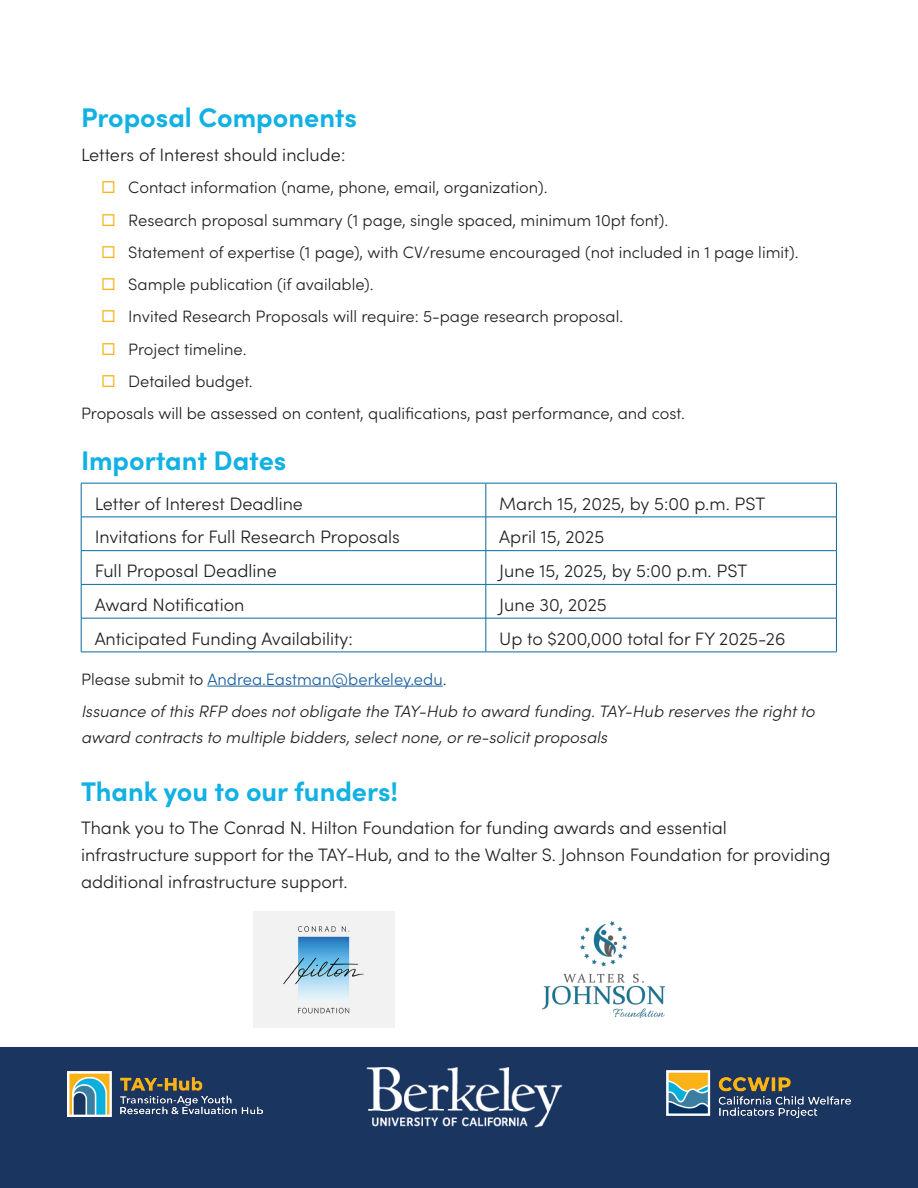
<style>
.page{position:relative;width:918px;height:1188px;background:#fff}
.page>*{position:absolute;margin:0;border:0;box-sizing:border-box;transform-origin:0 0}
.Subhead_16{font:700 27px "Sofia Pro";color:#10b1e3}
.body{font:300 18px "Sofia Pro";color:#231f20}
.Intro{font:300 18px/27px "Sofia Pro";color:#231f20}
.body-2{font:300 16.5px "Sofia Pro";color:#231f20}
.body-3{font:italic 300 16.5px/25.5px "Sofia Pro";color:#231f20}
.body-4{font:300 16.5px "Sofia Pro";color:#175d9e}
.s1{color:#231f20}
</style>
<div class="page">
<hr style="left:207px;top:686px;width:236px;height:1px;background:#175d9e">
<hr style="left:81px;top:483px;width:405px;height:1px;background:#066aa2">
<hr style="left:81px;top:483px;width:1px;height:34px;background:#066aa2">
<hr style="left:486px;top:483px;width:351px;height:1px;background:#066aa2">
<hr style="left:486px;top:483px;width:1px;height:34px;background:#066aa2">
<hr style="left:836px;top:483px;width:1px;height:34px;background:#066aa2">
<hr style="left:81px;top:517px;width:405px;height:1px;background:#066aa2">
<hr style="left:81px;top:517px;width:1px;height:33px;background:#066aa2">
<hr style="left:486px;top:517px;width:351px;height:1px;background:#066aa2">
<hr style="left:486px;top:517px;width:1px;height:33px;background:#066aa2">
<hr style="left:836px;top:517px;width:1px;height:33px;background:#066aa2">
<hr style="left:81px;top:550px;width:405px;height:1px;background:#066aa2">
<hr style="left:81px;top:551px;width:1px;height:33px;background:#066aa2">
<hr style="left:486px;top:550px;width:351px;height:1px;background:#066aa2">
<hr style="left:486px;top:551px;width:1px;height:33px;background:#066aa2">
<hr style="left:836px;top:551px;width:1px;height:33px;background:#066aa2">
<hr style="left:81px;top:584px;width:405px;height:1px;background:#066aa2">
<hr style="left:81px;top:585px;width:1px;height:33px;background:#066aa2">
<hr style="left:486px;top:584px;width:351px;height:1px;background:#066aa2">
<hr style="left:486px;top:585px;width:1px;height:33px;background:#066aa2">
<hr style="left:836px;top:585px;width:1px;height:33px;background:#066aa2">
<hr style="left:81px;top:618px;width:405px;height:1px;background:#066aa2">
<hr style="left:81px;top:618px;width:1px;height:34px;background:#066aa2">
<hr style="left:486px;top:618px;width:351px;height:1px;background:#066aa2">
<hr style="left:486px;top:618px;width:1px;height:34px;background:#066aa2">
<hr style="left:836px;top:618px;width:1px;height:34px;background:#066aa2">
<hr style="left:81px;top:652px;width:405px;height:1px;background:#066aa2">
<hr style="left:486px;top:652px;width:351px;height:1px;background:#066aa2">
<img style="left:253px;top:911px;width:141px;height:117px">
<img style="left:543px;top:921px;width:122px;height:97px">
<div style="left:0;top:1048px;width:918px;height:140px;background:#1b3561"></div>
<img style="left:67px;top:1072px;width:195px;height:44px">
<img style="left:366px;top:1067px;width:197px;height:61px">
<img style="left:667px;top:1071px;width:184px;height:47px">
<p class="Subhead_16" style="left:81px;top:97px;width:278px">Proposal Components</p>
<p class="Intro" style="left:81px;top:140px;width:266px">Letters of Interest should include:</p>
<p class="body-2" style="left:128px;top:176px;width:421px">Contact information (name, phone, email, organization).</p>
<p class="body-2" style="left:128px;top:208px;width:542px">Research proposal summary (1 page, single spaced, minimum 10pt font).</p>
<p class="body-2" style="left:128px;top:240px;width:672px">Statement of expertise (1 page), with CV/resume encouraged (not included in 1 page limit).</p>
<p class="body-2" style="left:128px;top:272px;width:247px">Sample publication (if available).</p>
<p class="body-2" style="left:128px;top:305px;width:496px">Invited Research Proposals will require: 5-page research proposal.</p>
<p class="body-2" style="left:128px;top:337px;width:120px">Project timeline.</p>
<p class="body-2" style="left:128px;top:369px;width:126px">Detailed budget.</p>
<p class="body-2" style="left:81px;top:401px;width:605px">Proposals will be assessed on content, qualifications, past performance, and cost.</p>
<p class="Subhead_16" style="left:81px;top:440px;width:207px">Important Dates</p>
<p class="body" style="left:95px;top:490px;width:210px">Letter of Interest Deadline</p>
<p class="body" style="left:499px;top:490px;width:267px">March 15, 2025, by 5:00 p.m. PST</p>
<p class="body" style="left:95px;top:524px;width:307px">Invitations for Full Research Proposals</p>
<p class="body" style="left:499px;top:524px;width:106px">April 15, 2025</p>
<p class="body" style="left:95px;top:558px;width:184px">Full Proposal Deadline</p>
<p class="body" style="left:499px;top:558px;width:249px">June 15, 2025, by 5:00 p.m. PST</p>
<p class="body" style="left:95px;top:592px;width:151px">Award Notification</p>
<p class="body" style="left:499px;top:592px;width:109px">June 30, 2025</p>
<p class="body" style="left:95px;top:625px;width:260px">Anticipated Funding Availability:</p>
<p class="body" style="left:499px;top:625px;width:288px">Up to $200,000 total for FY 2025-26</p>
<p class="body-4" style="left:81px;top:667px;width:367px"><span class="s1">Please submit to</span> Andrea.Eastman@berkeley.edu<span class="s1">.</span></p>
<p class="body-3" style="left:81px;top:698px;width:735px">Issuance of this RFP does not obligate the TAY-Hub to award funding. TAY-Hub reserves the right to award contracts to multiple bidders, select none, or re-solicit proposals</p>
<p class="Subhead_16" style="left:81px;top:770px;width:319px">Thank you to our funders!</p>
<p class="Intro" style="left:81px;top:814px;width:751px">Thank you to The Conrad N. Hilton Foundation for funding awards and essential infrastructure support for the TAY-Hub, and to the Walter S. Johnson Foundation for providing additional infrastructure support.</p>
</div>
